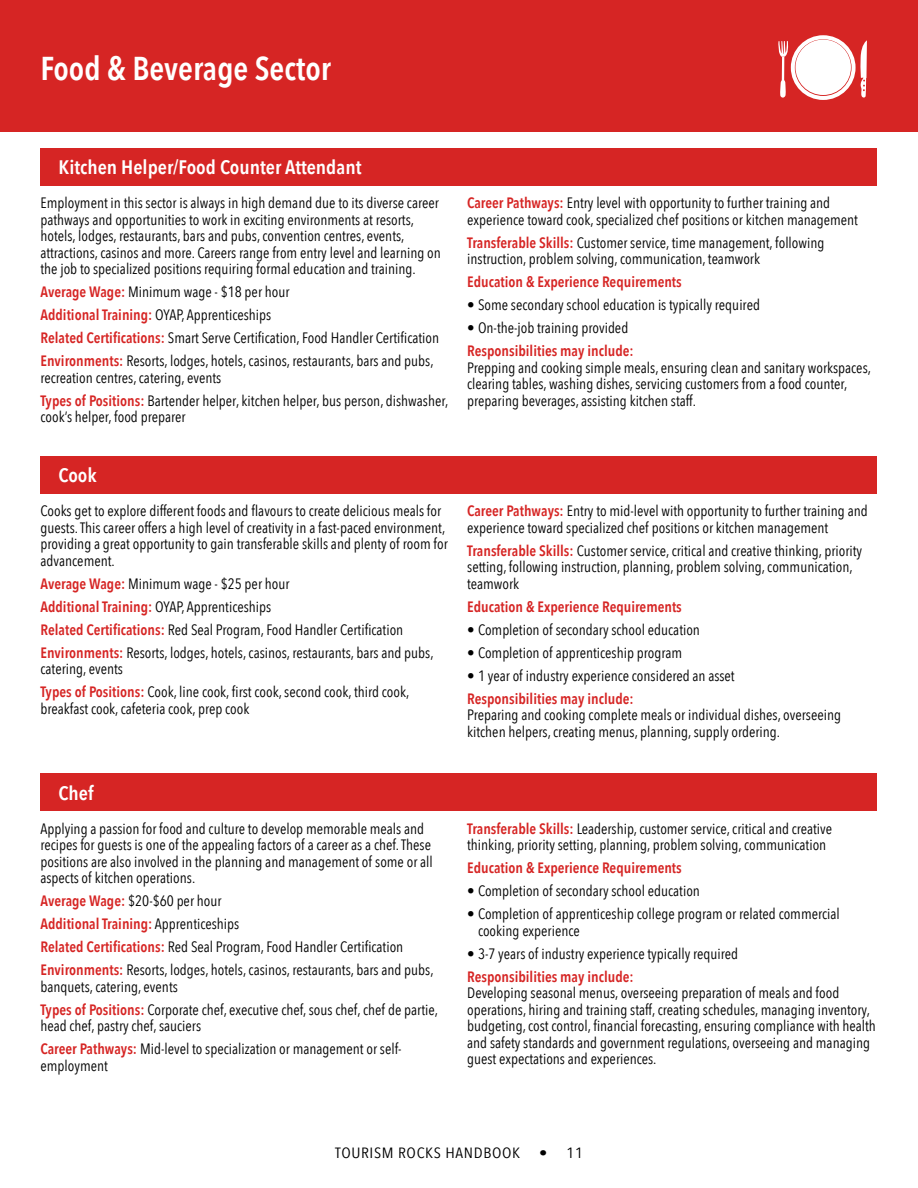
<style>
.page{position:relative;width:918px;height:1188px;background:#fff}
.page>*{position:absolute;margin:0;border:0;box-sizing:border-box;transform-origin:0 0}
.t1{font:600 33px "Avenir Next Condensed";color:#fff}
.t2{font:600 19.5px "Avenir Next Condensed";color:#fff;scale:1.05 1}
.t3{font:15px/16.5px "Avenir Next Condensed";color:#000}
.t4{font:600 15px "Avenir Next Condensed";color:#d62524}
.t5{font:14.85px "Avenir Next Condensed";letter-spacing:.04em;color:#000;scale:1.11 1}
.s1{font-weight:600;color:#d62524}
</style>
<div class="page">
<div style="left:0;top:0;width:918px;height:131px;background:#d62524"></div>
<svg style="left:778px;top:35px;width:89px;height:65px"></svg>
<div style="left:795px;top:40px;width:56px;height:55px;background:#fff;border-radius:50%"></div>
<div style="left:40px;top:148px;width:838px;height:38px;background:#d62524"></div>
<div style="left:40px;top:456px;width:838px;height:38px;background:#d62524"></div>
<div style="left:40px;top:773px;width:838px;height:38px;background:#d62524"></div>
<h1 class="t1" style="left:40px;top:39px;width:292px">Food &amp; Beverage Sector</h1>
<h2 class="t2" style="left:58px;top:150px;width:290px">Kitchen Helper/Food Counter Attendant</h2>
<p class="t3" style="left:40px;top:194px;width:402px">Employment in this sector is always in high demand due to its diverse career pathways and opportunities to work in exciting environments at resorts, hotels, lodges, restaurants, bars and pubs, convention centres, events, attractions, casinos and more. Careers range from entry level and learning on the job to specialized positions requiring formal education and training.</p>
<p class="t3" style="left:40px;top:280px;width:400px;line-height:23px"><span class="s1">Average Wage:</span> Minimum wage - $18 per hour<br><span class="s1">Additional Training:</span> OYAP, Apprenticeships<br><span class="s1">Related Certifications:</span> Smart Serve Certification, Food Handler Certification <span class="s1">Environments:</span> Resorts, lodges, hotels, casinos, restaurants, bars and pubs,</p>
<p class="t3" style="left:40px;top:365px;width:409px;line-height:23px">recreation centres, catering, events<br><span class="s1">Types of Positions:</span> Bartender helper, kitchen helper, bus person, dishwasher,</p>
<p class="t3" style="left:40px;top:408px;width:147px">cook’s helper, food preparer</p>
<h2 class="t2" style="left:58px;top:458px;width:38px">Cook</h2>
<p class="t3" style="left:40px;top:502px;width:409px">Cooks get to explore different foods and flavours to create delicious meals for guests. This career offers a high level of creativity in a fast-paced environment, providing a great opportunity to gain transferable skills and plenty of room for advancement.</p>
<p class="t3" style="left:40px;top:571px;width:395px;line-height:23px"><span class="s1">Average Wage:</span> Minimum wage - $25 per hour<br><span class="s1">Additional Training:</span> OYAP, Apprenticeships<br><span class="s1">Related Certifications:</span> Red Seal Program, Food Handler Certification <span class="s1">Environments:</span> Resorts, lodges, hotels, casinos, restaurants, bars and pubs,</p>
<p class="t3" style="left:40px;top:657px;width:370px;line-height:23px">catering, events<br><span class="s1">Types of Positions:</span> Cook, line cook, first cook,second cook, third cook,</p>
<p class="t3" style="left:41px;top:699px;width:210px">breakfast cook, cafeteria cook, prep cook</p>
<h2 class="t2" style="left:58px;top:776px;width:35px">Chef</h2>
<p class="t3" style="left:40px;top:820px;width:394px">Applying a passion for food and culture to develop memorable meals and recipes for guests is one of the appealing factors of a career as a chef. These positions are also involved in the planning and management of some or all aspects of kitchen operations.</p>
<p class="t3" style="left:40px;top:889px;width:395px;line-height:23px"><span class="s1">Average Wage:</span> $20-$60 per hour<br><span class="s1">Additional Training:</span> Apprenticeships<br><span class="s1">Related Certifications:</span> Red Seal Program, Food Handler Certification <span class="s1">Environments:</span> Resorts, lodges, hotels, casinos, restaurants, bars and pubs,</p>
<p class="t3" style="left:40px;top:974px;width:399px;line-height:23px">banquets, catering, events<br><span class="s1">Types of Positions:</span> Corporate chef, executive chef, sous chef, chef de partie,</p>
<p class="t3" style="left:40px;top:1014px;width:363px;line-height:23px">head chef, pastry chef, sauciers<br><span class="s1">Career Pathways:</span> Mid-level to specialization or management or self-</p>
<p class="t3" style="left:40px;top:1056px;width:69px">employment</p>
<p class="t3" style="left:467px;top:194px;width:392px"><span class="s1">Career Pathways:</span> Entry level with opportunity to further training and experience toward cook, specialized chef positions or kitchen management</p>
<p class="t3" style="left:467px;top:234px;width:359px"><span class="s1">Transferable Skills:</span> Customer service, time management, following instruction, problem solving, communication, teamwork</p>
<p class="t4" style="left:467px;top:269px;width:216px">Education &amp; Experience Requirements</p>
<p class="t3" style="left:467px;top:296px;width:294px">• Some secondary school education is typically required</p>
<p class="t3" style="left:467px;top:319px;width:163px">• On-the-job training provided</p>
<p class="t4" style="left:467px;top:338px;width:168px">Responsibilities may include:</p>
<p class="t3" style="left:467px;top:359px;width:405px">Prepping and cooking simple meals, ensuring clean and sanitary workspaces, clearing tables, washing dishes, servicing customers from a food counter, preparing beverages, assisting kitchen staff.</p>
<p class="t3" style="left:467px;top:502px;width:402px"><span class="s1">Career Pathways:</span> Entry to mid-level with opportunity to further training and experience toward specialized chef positions or kitchen management</p>
<p class="t3" style="left:467px;top:541px;width:397px"><span class="s1">Transferable Skills:</span> Customer service, critical and creative thinking, priority setting, following instruction, planning, problem solving, communication, teamwork</p>
<p class="t4" style="left:467px;top:593px;width:216px">Education &amp; Experience Requirements</p>
<p class="t3" style="left:467px;top:620px;width:234px">• Completion of secondary school education</p>
<p class="t3" style="left:467px;top:643px;width:216px">• Completion of apprenticeship program</p>
<p class="t3" style="left:467px;top:666px;width:269px">• 1 year of industry experience considered an asset</p>
<p class="t4" style="left:467px;top:685px;width:168px">Responsibilities may include:</p>
<p class="t3" style="left:467px;top:706px;width:375px">Preparing and cooking complete meals or individual dishes, overseeing kitchen helpers, creating menus, planning, supply ordering.</p>
<p class="t3" style="left:467px;top:820px;width:367px"><span class="s1">Transferable Skills:</span> Leadership, customer service, critical and creative thinking, priority setting, planning, problem solving, communication</p>
<p class="t4" style="left:467px;top:855px;width:216px">Education &amp; Experience Requirements</p>
<p class="t3" style="left:467px;top:882px;width:234px">• Completion of secondary school education</p>
<p class="t3" style="left:478px;top:905px;width:363px;text-indent:-11px">• Completion of apprenticeship college program or related commercial cooking experience</p>
<p class="t3" style="left:467px;top:944px;width:273px">• 3-7 years of industry experience typically required</p>
<p class="t4" style="left:467px;top:963px;width:168px">Responsibilities may include:</p>
<p class="t3" style="left:467px;top:984px;width:410px">Developing seasonal menus, overseeing preparation of meals and food operations, hiring and training staff, creating schedules, managing inventory, budgeting,cost control, financial forecasting, ensuring compliance with health and safety standards and government regulations, overseeing and managing guest expectations and experiences.</p>
<p class="t5" style="left:335px;top:1140px;width:168px">TOURISM ROCKS HANDBOOK</p>
<p class="t5" style="left:539px;top:1140px;width:41px">• 11</p>
</div>
